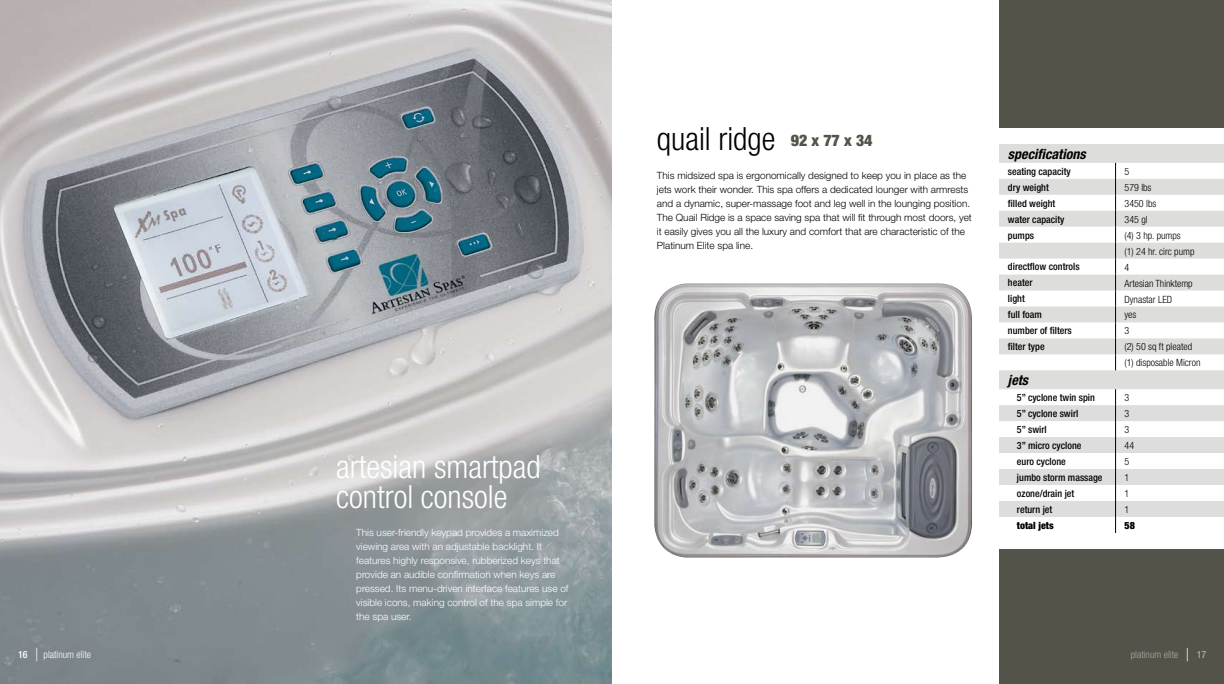
<style>
.page{position:relative;width:1224px;height:684px;background:#fff}
.page>*{position:absolute;margin:0;border:0;box-sizing:border-box;transform-origin:0 0}
.t1{font:300 condensed 32px/30px "Helvetica Neue";color:#fff}
.t2{font:300 condensed 32px "Helvetica Neue";color:#000}
.t3{font:italic 700 condensed 14px "Helvetica Neue";color:#000}
.t4{font:300 10px/14px "Helvetica Neue";color:#000}
.t5{font:300 10px/14px "Helvetica Neue";color:#fff}
.t6{font:500 condensed 10px "Helvetica Neue";color:#000}
.t7{font:300 condensed 10px/16px "Helvetica Neue";color:#000}
.t8{font:300 condensed 10px "Helvetica Neue";color:#fff}
.t9{font:300 condensed 10px "Helvetica Neue";color:#a9a9a4}
.t10{font:900 condensed 10px "Helvetica Neue";color:#000}
.s1{font-weight:900;font-size:16px;color:#54534a}
.s2{font-weight:500}
.s3{font-weight:100;font-stretch:normal;font-size:18px}
.s4{font-weight:100;font-stretch:normal;font-size:18px;color:#fff}
</style>
<div class="page">
<div style="left:999px;top:549px;width:225px;height:135px;background:#54534a"></div>
<svg style="left:999px;top:144px;width:225px;height:373px;fill:#dddddb"></svg>
<svg style="left:1115px;top:163px;width:1px;height:207px"></svg>
<svg style="left:1115px;top:389px;width:1px;height:144px"></svg>
<img style="left:0;top:0;width:612px;height:684px">
<div style="left:999px;top:0;width:225px;height:128px;background:#54534a"></div>
<img style="left:654px;top:283px;width:318px;height:275px">
<h1 class="t1" style="left:336px;top:452px;width:206px">artesian smartpad control console</h1>
<p class="t5" style="left:356px;top:526px;width:214px">This user-friendly keypad provides a maximized viewing area with an adjustable backlight. It features highly responsive, rubberized keys that provide an audible confirmation when keys are pressed. Its menu-driven interface features use of visible icons, making control of the spa simple for the spa user.</p>
<h1 class="t2" style="left:657px;top:121px;width:217px">quail ridge <span class="s1">92 x 77 x 34</span></h1>
<p class="t4" style="left:657px;top:168px;width:316px">This midsized spa is ergonomically designed to keep you in place as the jets work their wonder. This spa offers a dedicated lounger with armrests and a dynamic, super-massage foot and leg well in the lounging position.<br>The Quail Ridge is a space saving spa that will fit through most doors, yet it easily gives you all the luxury and comfort that are characteristic of the Platinum Elite spa line.</p>
<h2 class="t3" style="left:1008px;top:145px;width:79px">specifications</h2>
<p class="t6" style="left:1008px;top:165px;width:64px">seating capacity</p>
<p class="t7" style="left:1125px;top:163px;width:6px">5</p>
<p class="t6" style="left:1008px;top:181px;width:42px">dry weight</p>
<p class="t7" style="left:1125px;top:179px;width:28px">579 lbs</p>
<p class="t6" style="left:1008px;top:197px;width:49px">filled weight</p>
<p class="t7" style="left:1125px;top:195px;width:33px">3450 lbs</p>
<p class="t6" style="left:1008px;top:213px;width:58px">water capacity</p>
<p class="t7" style="left:1125px;top:211px;width:25px">345 gl</p>
<p class="t6" style="left:1008px;top:229px;width:28px">pumps</p>
<p class="t7" style="left:1125px;top:227px;width:71px">(4) 3 hp. pumps<br>(1) 24 hr. circ pump</p>
<p class="t6" style="left:1008px;top:261px;width:73px">directflow controls</p>
<p class="t7" style="left:1125px;top:259px;width:6px">4</p>
<p class="t6" style="left:1008px;top:277px;width:26px">heater</p>
<p class="t7" style="left:1125px;top:275px;width:70px">Artesian Thinktemp</p>
<p class="t6" style="left:1008px;top:293px;width:18px">light</p>
<p class="t7" style="left:1125px;top:291px;width:49px">Dynastar LED</p>
<p class="t6" style="left:1008px;top:309px;width:35px">full foam</p>
<p class="t7" style="left:1125px;top:307px;width:13px">yes</p>
<p class="t6" style="left:1008px;top:325px;width:65px">number of filters</p>
<p class="t7" style="left:1125px;top:323px;width:6px">3</p>
<p class="t6" style="left:1008px;top:341px;width:38px">filter type</p>
<p class="t7" style="left:1125px;top:339px;width:77px">(2) 50 sq ft pleated (1) disposable Micron</p>
<h2 class="t3" style="left:1008px;top:372px;width:22px">jets</h2>
<p class="t6" style="left:1017px;top:392px;width:79px">5” cyclone twin spin</p>
<p class="t7" style="left:1125px;top:390px;width:6px">3</p>
<p class="t6" style="left:1017px;top:407px;width:63px">5” cyclone swirl</p>
<p class="t7" style="left:1125px;top:406px;width:6px">3</p>
<p class="t6" style="left:1017px;top:423px;width:31px">5” swirl</p>
<p class="t7" style="left:1125px;top:421px;width:6px">3</p>
<p class="t6" style="left:1017px;top:439px;width:66px">3” micro cyclone</p>
<p class="t7" style="left:1125px;top:437px;width:11px">44</p>
<p class="t6" style="left:1017px;top:455px;width:50px">euro cyclone</p>
<p class="t7" style="left:1125px;top:453px;width:6px">5</p>
<p class="t6" style="left:1017px;top:471px;width:87px">jumbo storm massage</p>
<p class="t7" style="left:1125px;top:469px;width:6px">1</p>
<p class="t6" style="left:1017px;top:487px;width:59px">ozone/drain jet</p>
<p class="t7" style="left:1125px;top:485px;width:6px">1</p>
<p class="t6" style="left:1017px;top:503px;width:37px">return jet</p>
<p class="t7" style="left:1125px;top:501px;width:6px">1</p>
<p class="t10" style="left:1017px;top:519px;width:38px">total jets</p>
<p class="t10" style="left:1125px;top:519px;width:12px">58</p>
<p class="t8" style="left:18px;top:649px;width:75px"><span class="s2">16</span> <span class="s3">|</span> platinum elite</p>
<p class="t9" style="left:1131px;top:649px;width:77px">platinum elite <span class="s4">|</span> <span class="s2">17</span></p>
</div>
